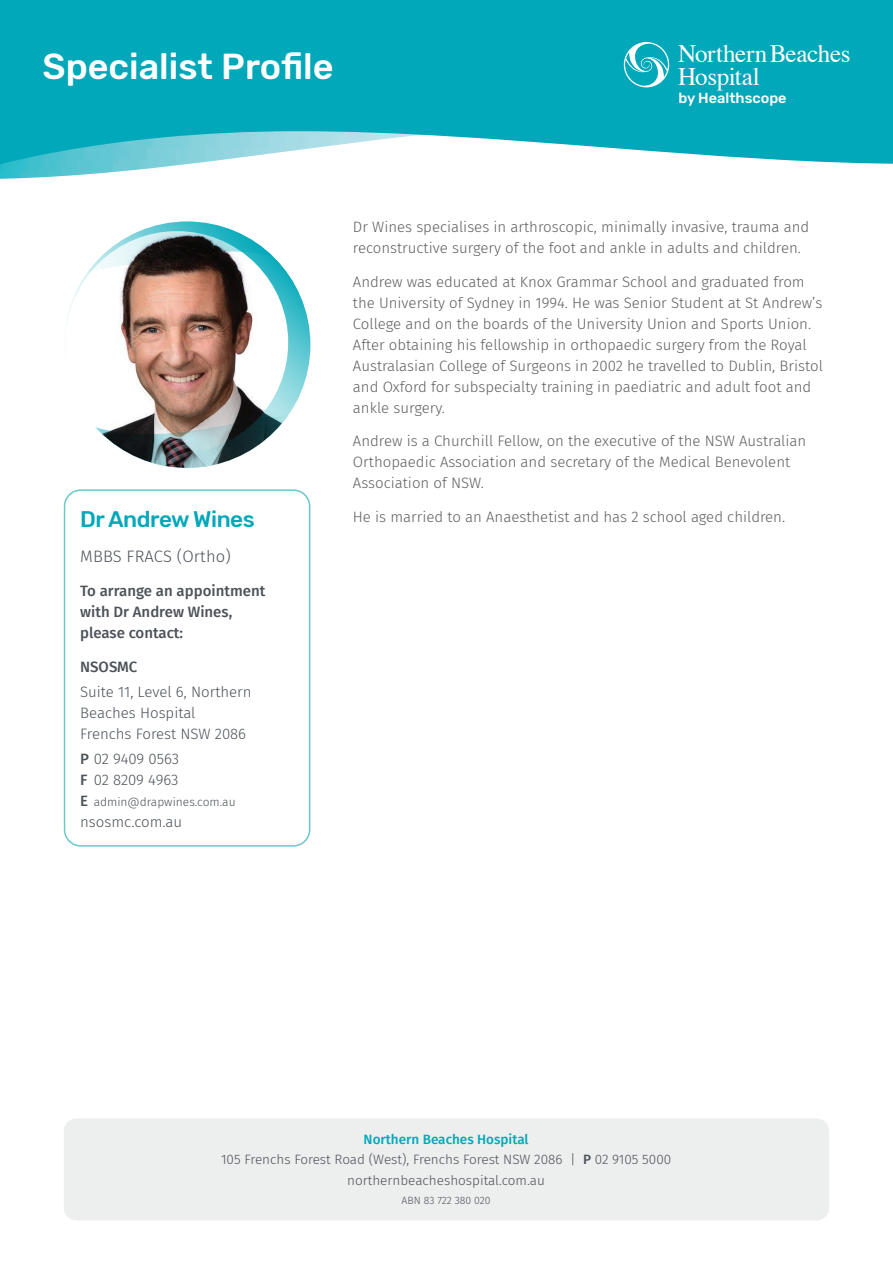
<style>
.page{position:relative;width:893px;height:1263px;background:#fff}
.page>*{position:absolute;margin:0;border:0;box-sizing:border-box;transform-origin:0 0}
.t1{font:500 36px "Rubik";color:#fff}
.t2{font:25.2px/22.6px "Times";letter-spacing:-.015em;color:#fff}
.t3{font:500 22.5px "Rubik";letter-spacing:-.02em;color:#00a8b9}
.t4{font:300 16.5px "Fira Sans";letter-spacing:.01em;color:#4c5259}
.t5{font:300 15px/21px "Fira Sans";color:#5f5f62}
.t6{font:300 15px/21px "Fira Sans";color:#4c5259}
.t7{font:500 15px/21px "Fira Sans";color:#4c5259}
.t8{font:500 14.55px "Rubik";color:#fff}
.t9{font:300 13.5px/19.5px "Fira Sans";color:#4c5259;text-align:center}
.t10{font:300 12px "Fira Sans";color:#4c5259}
.t11{font:300 10.5px "Fira Sans";color:#4c5259}
.s1{font-weight:500}
.s2{font-weight:500;font-size:15px}
.s3{font-weight:500;color:#00a8b9}
</style>
<div class="page">
<img style="left:0;top:170px;width:133px;height:9px">
<svg style="left:0;top:0;width:893px;height:170px;background:#1eb2c1"></svg>
<div style="left:64px;top:489px;width:246px;height:358px;border:2px solid #69c8c9;border-radius:16px"></div>
<div style="left:64px;top:1118px;width:765px;height:102px;background:#edeeee;border-radius:13px"></div>
<svg style="left:624px;top:42px;width:45px;height:45px"></svg>
<img style="left:66px;top:221px;width:244px;height:247px">
<h1 class="t1" style="left:43px;top:46px;width:293px">Specialist Profile</h1>
<h2 class="t2" style="left:678px;top:40px;width:174px">NorthernBeaches<br>Hospital</h2>
<p class="t8" style="left:678px;top:90px;width:110px">by Healthscope</p>
<p class="t5" style="left:353px;top:216px;width:458px">Dr Wines specialises in arthroscopic, minimally invasive, trauma and reconstructive surgery of the foot and ankle in adults and children.</p>
<p class="t5" style="left:353px;top:271px;width:471px">Andrew was educated at Knox Grammar School and graduated from the University of Sydney in 1994. He was Senior Student at St Andrew’s College and on the boards of the University Union and Sports Union.<br>After obtaining his fellowship in orthopaedic surgery from the Royal Australasian College of Surgeons in 2002 he travelled to Dublin, Bristol and Oxford for subspecialty training in paediatric and adult foot and ankle surgery.</p>
<p class="t5" style="left:353px;top:430px;width:455px">Andrew is a Churchill Fellow, on the executive of the NSW Australian<br>Orthopaedic Association and secretary of the Medical Benevolent<br>Association of NSW.</p>
<h3 class="t3" style="left:80px;top:506px;width:176px">Dr Andrew Wines</h3>
<p class="t5" style="left:353px;top:506px;width:434px">He is married to an Anaesthetist and has 2 school aged children.</p>
<p class="t4" style="left:80px;top:545px;width:152px">MBBS FRACS (Ortho)</p>
<p class="t7" style="left:80px;top:579px;width:187px">To arrange an appointment with Dr Andrew Wines, please contact:</p>
<p class="t7" style="left:80px;top:655px;width:59px">NSOSMC</p>
<p class="t6" style="left:80px;top:681px;width:173px">Suite 11, Level 6, Northern<br>Beaches Hospital<br>Frenchs Forest NSW 2086</p>
<p class="t6" style="left:80px;top:748px;width:100px"><span class="s1">P</span> 02 9409 0563<br><span class="s1">F</span> 02 8209 4963</p>
<p class="t10" style="left:80px;top:793px;width:157px"><span class="s2">E</span> admin@drapwines.com.au</p>
<p class="t6" style="left:80px;top:811px;width:104px">nsosmc.com.au</p>
<p class="t9" style="left:221px;top:1130px;width:452px"><span class="s3">Northern Beaches Hospital<br></span>105 Frenchs Forest Road (West), Frenchs Forest NSW 2086 | <span class="s1">P</span> 02 9105 5000</p>
<p class="t9" style="left:347px;top:1170px;width:199px">northernbeacheshospital.com.au</p>
<p class="t11" style="left:401px;top:1193px;width:91px">ABN 83 722 380 020</p>
</div>
